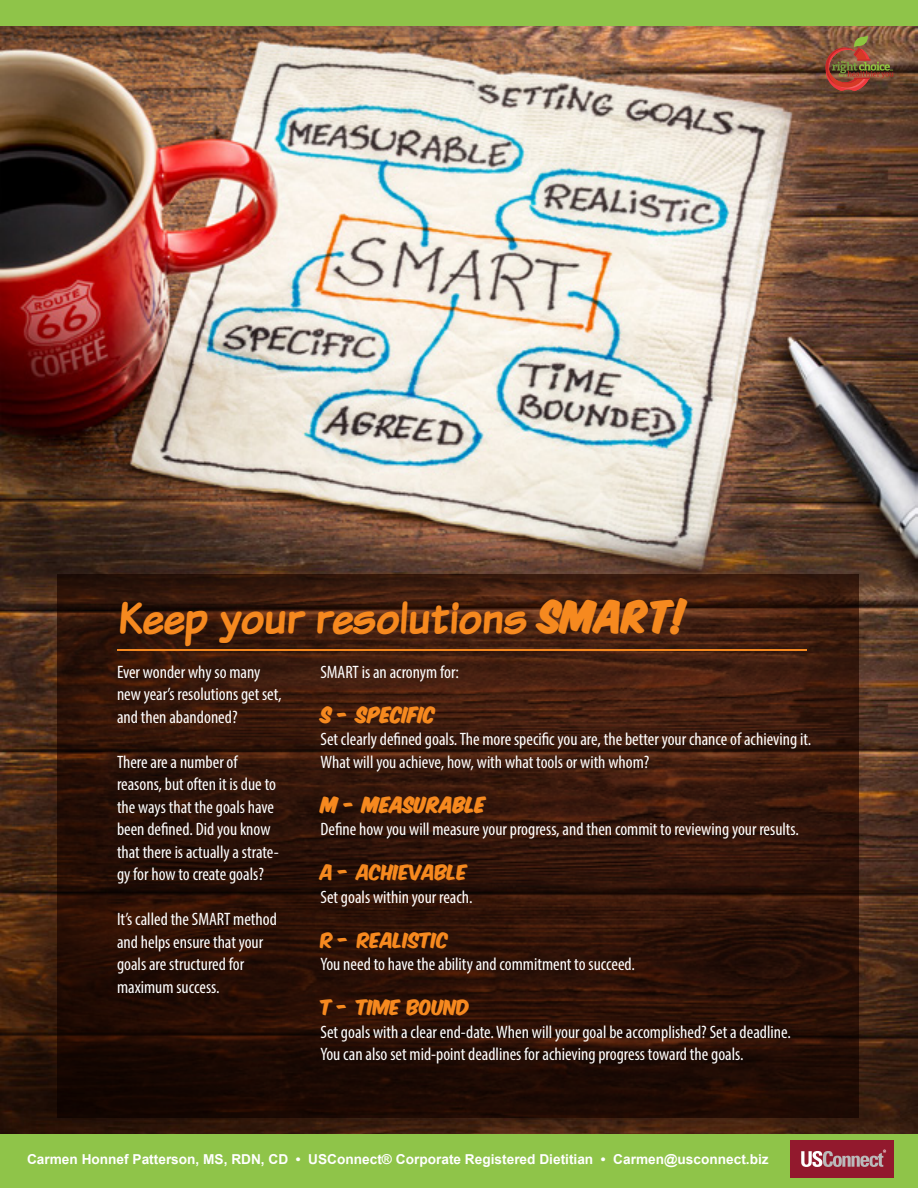
<style>
.page{position:relative;width:918px;height:1188px;background:#fff}
.page>*{position:absolute;margin:0;border:0;box-sizing:border-box;transform-origin:0 0}
.t1{font:700 47.4px "Komika Text";color:#f6891f}
.t2{font:condensed 18px/22.5px "Myriad Pro";color:#fff}
.t3{font:18px "Komika Axis";color:#f6891f}
.t4{font:18px "Komika Title Paint";color:#f6891f}
.t5{font:700 13.65px "Arial";color:#fff}
.s1{font-family:"Komika Title Paint";font-weight:400;font-size:36px}
</style>
<div class="page">
<img style="left:0;top:25px;width:918px;height:1109px">
<svg style="left:58px;top:574px;width:801px;height:544px;background:#311409"></svg>
<hr style="left:117px;top:649px;width:689px;height:2px;background:#f6891f">
<div style="left:0;top:0;width:918px;height:25px;background:#8fc449"></div>
<div style="left:0;top:1134px;width:918px;height:54px;background:#8fc449"></div>
<div style="left:791px;top:1140px;width:103px;height:38px;background:#92192d"></div>
<svg style="left:801px;top:1150px;width:85px;height:17px"></svg>
<img style="left:826px;top:36px;width:68px;height:55px">
<h1 class="t1" style="left:117px;top:587px;width:570px">Keep your resolutions <span class="s1">SMART!</span></h1>
<p class="t2" style="left:320px;top:660px;width:140px">SMART is an acronym for:</p>
<p class="t4" style="left:320px;top:706px;width:116px">S - SPECIFIC</p>
<p class="t2" style="left:320px;top:728px;width:492px">Set clearly defined goals. The more specific you are, the better your chance of achieving it.<br>What will you achieve, how, with what tools or with whom?</p>
<p class="t4" style="left:320px;top:796px;width:166px">M - MEASURABLE</p>
<p class="t2" style="left:320px;top:818px;width:480px">Define how you will measure your progress, and then commit to reviewing your results.</p>
<p class="t3" style="left:320px;top:863px;width:149px">A - ACHIEVABLE</p>
<p class="t2" style="left:320px;top:885px;width:154px">Set goals within your reach.</p>
<p class="t3" style="left:320px;top:931px;width:130px">R - REALISTIC</p>
<p class="t2" style="left:320px;top:953px;width:316px">You need to have the ability and commitment to succeed.</p>
<p class="t3" style="left:320px;top:998px;width:151px">T - TIME BOUND</p>
<p class="t2" style="left:320px;top:1020px;width:472px">Set goals with a clear end-date. When will your goal be accomplished? Set a deadline.<br>You can also set mid-point deadlines for achieving progress toward the goals.</p>
<p class="t2" style="left:117px;top:660px;width:166px">Ever wonder why so many new year’s resolutions get set, and then abandoned?</p>
<p class="t2" style="left:117px;top:750px;width:163px">There are a number of reasons, but often it is due to the ways that the goals have been defined. Did you know that there is actually a strate&shy;gy for how to create goals?</p>
<p class="t2" style="left:117px;top:908px;width:161px">It’s called the SMART method and helps ensure that your goals are structured for maximum success.</p>
<p class="t5" style="left:27px;top:1150px;width:743px">Carmen Honnef Patterson, MS, RDN, CD • USConnect® Corporate Registered Dietitian • Carmen@usconnect.biz</p>
</div>
